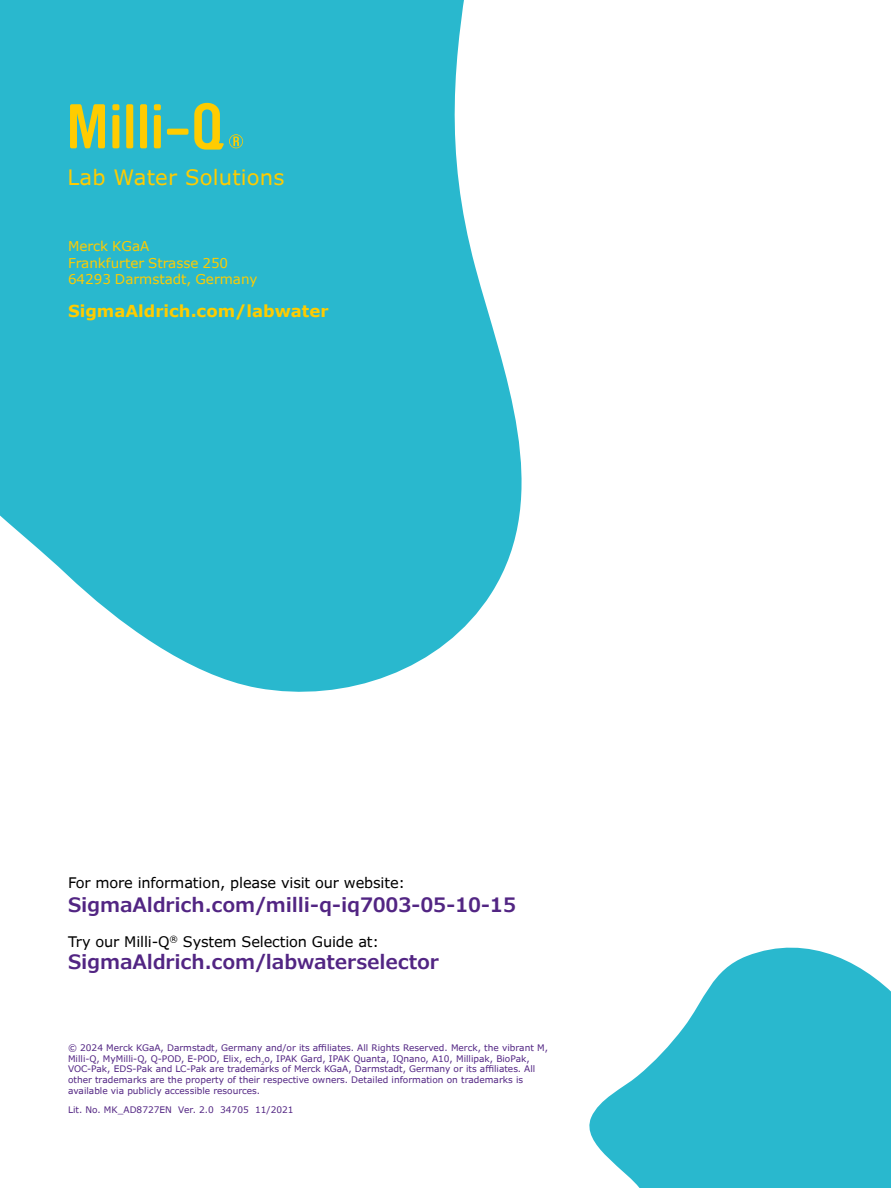
<style>
.page{position:relative;width:891px;height:1188px;background:#fff}
.page>*{position:absolute;margin:0;border:0;box-sizing:border-box;transform-origin:0 0}
.t1{font:21.15px "Verdana Pro";letter-spacing:.01em;color:#fc0}
.t2{font:600 19.8px "Verdana Pro";letter-spacing:-.01em;color:#522583}
.t3{font:700 16.5px "Verdana";color:#fc0}
.t4{font:14.55px "Verdana Pro";letter-spacing:-.01em;color:#000}
.t5{font:13.5px/16.5px "Verdana";color:#fc0}
.t6{font:9px/10.8px "Verdana Pro";color:#522583}
</style>
<div class="page">
<svg style="left:0;top:0;width:522px;height:692px;background:#46c1d4"></svg>
<svg style="left:589px;top:947px;width:302px;height:241px;fill:#29b8ce"></svg>
<svg style="left:70px;top:104px;width:35px;height:44px;background:#bdc53e"></svg>
<div style="left:140px;top:104px;width:7px;height:44px;background:#fc0;border-radius:2px"></div>
<div style="left:154px;top:104px;width:7px;height:6px;background:#fc0;border-radius:2px"></div>
<div style="left:126px;top:104px;width:7px;height:44px;background:#fc0;border-radius:2px"></div>
<div style="left:112px;top:115px;width:7px;height:33px;background:#fc0;border-radius:2px"></div>
<svg style="left:194px;top:103px;width:49px;height:47px;background:#79bf80"></svg>
<div style="left:154px;top:115px;width:7px;height:33px;background:#fc0;border-radius:2px"></div>
<div style="left:167px;top:129px;width:22px;height:6px;background:#fc0;border-radius:2px"></div>
<div style="left:112px;top:104px;width:7px;height:6px;background:#fc0;border-radius:2px"></div>
<h1 class="t1" style="left:68px;top:164px;width:218px">Lab Water Solutions</h1>
<h3 class="t5" style="left:68px;top:239px;width:191px">Merck KGaA<br>Frankfurter Strasse 250<br>64293 Darmstadt, Germany</h3>
<h3 class="t3" style="left:68px;top:301px;width:262px">SigmaAldrich.com/labwater</h3>
<h3 class="t4" style="left:68px;top:873px;width:339px">For more information, please visit our website:</h3>
<h2 class="t2" style="left:68px;top:892px;width:450px">SigmaAldrich.com/milli-q-iq7003-05-10-15</h2>
<h3 class="t4" style="left:68px;top:932px;width:313px">Try our Milli-Q<sup>®</sup> System Selection Guide at:</h3>
<h2 class="t2" style="left:68px;top:949px;width:373px">SigmaAldrich.com/labwaterselector</h2>
<p class="t6" style="left:68px;top:1042px;width:481px">© 2024 Merck KGaA, Darmstadt, Germany and/or its affiliates. All Rights Reserved. Merck, the vibrant M, Milli-Q, MyMilli-Q, Q-POD, E-POD, Elix, ech<sub>2</sub>o, IPAK Gard, IPAK Quanta, IQnano, A10, Millipak, BioPak, VOC-Pak, EDS-Pak and LC-Pak are trademarks of Merck KGaA, Darmstadt, Germany or its affiliates. All other trademarks are the property of their respective owners. Detailed information on trademarks is available via publicly accessible resources.</p>
<p class="t6" style="left:68px;top:1105px;width:227px">Lit. No. MK_AD8727EN Ver. 2.0 34705 11/2021</p>
</div>
